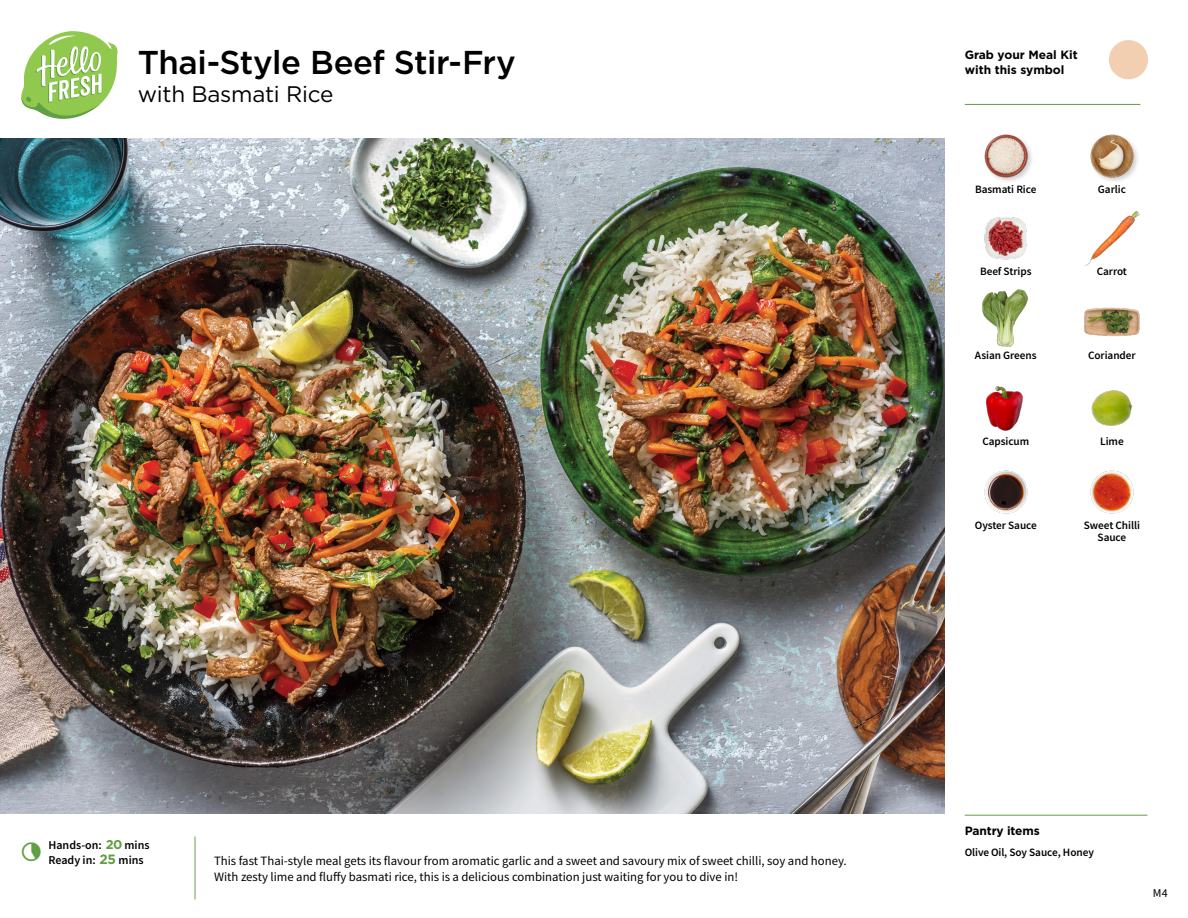
<style>
.page{position:relative;width:1188px;height:918px;background:#fff}
.page>*{position:absolute;margin:0;border:0;box-sizing:border-box;transform-origin:0 0}
.t1{font:500 33px "Gotham";letter-spacing:-.015em;color:#000}
.t2{font:22.5px "Gotham";letter-spacing:-.01em;color:#000}
.t3{font:12.75px/16.5px "Source Sans Pro";color:#000}
.t4{font:700 12px/15px "Gotham";color:#000}
.t5{font:600 12px/15px "Source Sans Pro";color:#000}
.t6{font:12px "Source Sans Pro";color:#000}
.t7{font:600 11.25px/12px "Source Sans Pro";letter-spacing:-.005em;color:#000;text-align:center}
.s1{font-family:"Gotham";font-weight:700;font-size:12.75px;color:#609f43}
.s2{font-family:"Gotham";font-weight:700;font-size:13.5px;color:#609f43}
</style>
<div class="page">
<svg style="left:21px;top:31px;width:97px;height:88px"></svg>
<img style="left:0;top:139px;width:945px;height:675px">
<img style="left:1084px;top:307px;width:56px;height:30px">
<img style="left:1091px;top:390px;width:42px;height:36px">
<img style="left:985px;top:386px;width:38px;height:45px">
<img style="left:1090px;top:470px;width:44px;height:44px">
<img style="left:984px;top:470px;width:44px;height:44px">
<img style="left:982px;top:289px;width:46px;height:57px">
<img style="left:984px;top:217px;width:43px;height:43px">
<img style="left:1085px;top:210px;width:55px;height:56px">
<img style="left:984px;top:134px;width:48px;height:47px">
<img style="left:1090px;top:134px;width:48px;height:48px">
<hr style="left:965px;top:104px;width:175px;height:1px;background:#609f43">
<hr style="left:965px;top:815px;width:183px;height:1px;background:#609f43">
<svg style="left:1109px;top:40px;width:39px;height:40px"></svg>
<h1 class="t1" style="left:138px;top:41px;width:380px">Thai-Style Beef Stir-Fry</h1>
<h2 class="t2" style="left:138px;top:80px;width:197px">with Basmati Rice</h2>
<p class="t5" style="left:48px;top:838px;width:103px">Hands-on: <span class="s1">20</span> mins<br>Ready in: <span class="s2">25</span> mins</p>
<p class="t3" style="left:214px;top:852px;width:634px">This fast Thai-style meal gets its flavour from aromatic garlic and a sweet and savoury mix of sweet chilli, soy and honey.<br>With zesty lime and fluffy basmati rice, this is a delicious combination just waiting for you to dive in!</p>
<p class="t4" style="left:965px;top:47px;width:115px">Grab your Meal Kit with this symbol</p>
<p class="t7" style="left:975px;top:183px;width:63px">Basmati Rice</p>
<p class="t7" style="left:1098px;top:183px;width:29px">Garlic</p>
<p class="t7" style="left:980px;top:265px;width:53px">Beef Strips</p>
<p class="t7" style="left:1097px;top:265px;width:32px">Carrot</p>
<p class="t7" style="left:975px;top:350px;width:63px">Asian Greens</p>
<p class="t7" style="left:1088px;top:350px;width:49px">Coriander</p>
<p class="t7" style="left:982px;top:435px;width:48px">Capsicum</p>
<p class="t7" style="left:1100px;top:435px;width:25px">Lime</p>
<p class="t7" style="left:975px;top:519px;width:63px">Oyster Sauce</p>
<p class="t7" style="left:1084px;top:519px;width:58px">Sweet Chilli<br>Sauce</p>
<p class="t4" style="left:965px;top:823px;width:77px">Pantry items</p>
<p class="t7" style="left:965px;top:846px;width:131px">Olive Oil, Soy Sauce, Honey</p>
<p class="t6" style="left:1153px;top:885px;width:16px">M4</p>
</div>
